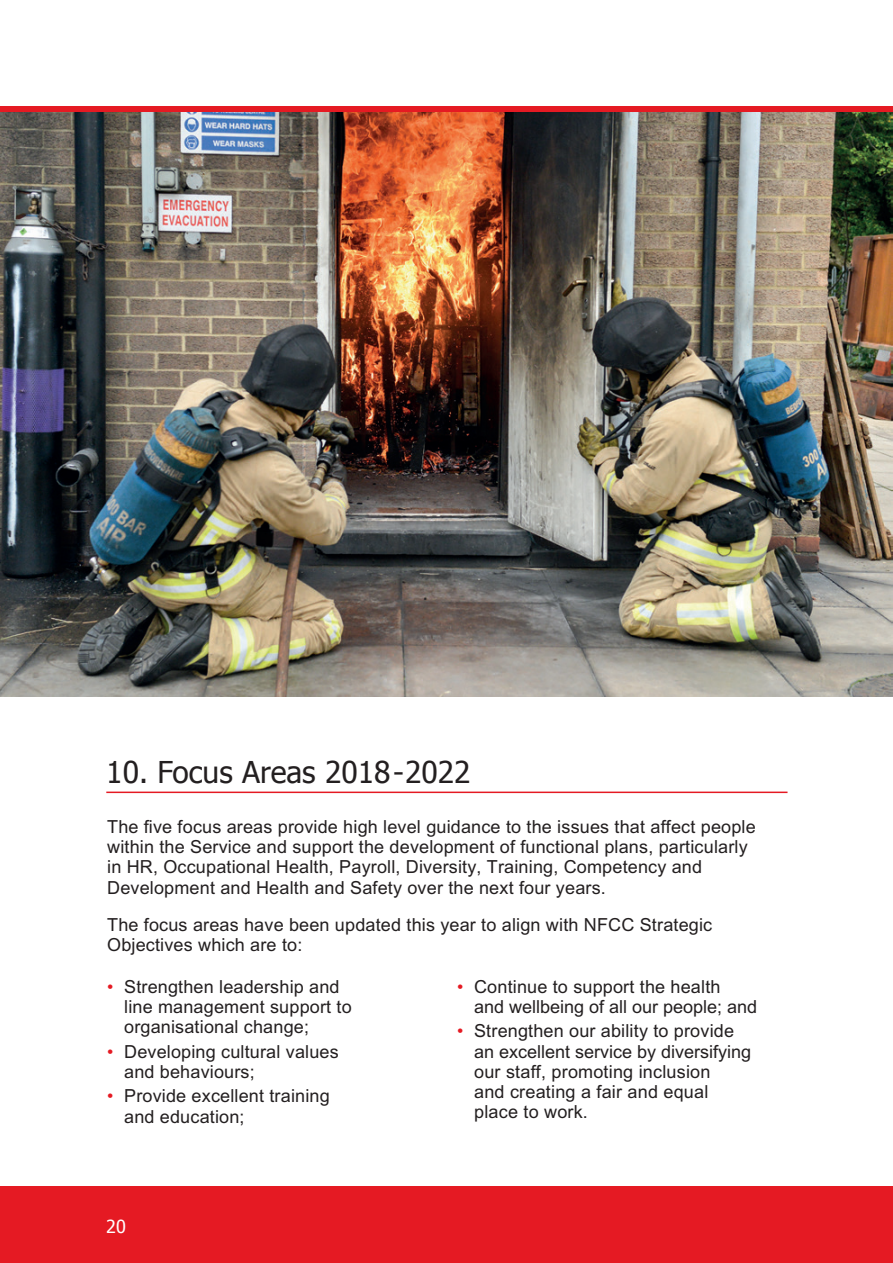
<style>
.page{position:relative;width:893px;height:1263px;background:#fff}
.page>*{position:absolute;margin:0;border:0;box-sizing:border-box;transform-origin:0 0}
.t1{font:30px "Tahoma";color:#231f20}
.t2{font:18px/20.2px "M Arial";letter-spacing:.01em;color:#231f20}
.t3{font:18px "Tahoma";color:#fff}
.s1{color:#e51a23}
</style>
<div class="page">
<div style="left:0;top:1186px;width:893px;height:77px;background:#e51a23"></div>
<div style="left:0;top:106px;width:893px;height:7px;background:#e51a23"></div>
<img style="left:0;top:113px;width:893px;height:583px">
<hr style="left:106px;top:791px;width:681px;height:2px;background:#e51a23">
<h1 class="t1" style="left:106px;top:752px;width:366px">10. Focus Areas 2018-2022</h1>
<p class="t2" style="left:107px;top:816px;width:650px">The five focus areas provide high level guidance to the issues that affect people within the Service and support the development of functional plans, particularly in HR, Occupational Health, Payroll, Diversity, Training, Competency and Development and Health and Safety over the next four years.</p>
<p class="t2" style="left:107px;top:914px;width:607px">The focus areas have been updated this year to align with NFCC Strategic<br>Objectives which are to:</p>
<p class="t2" style="left:124px;top:976px;width:229px;text-indent:-17px"><span class="s1">•</span> Strengthen leadership and line management support to organisational change;</p>
<p class="t2" style="left:124px;top:1041px;width:216px;text-indent:-17px"><span class="s1">•</span> Developing cultural values and behaviours;</p>
<p class="t2" style="left:124px;top:1086px;width:207px;text-indent:-17px"><span class="s1">•</span> Provide excellent training and education;</p>
<p class="t2" style="left:474px;top:976px;width:285px;text-indent:-17px"><span class="s1">•</span> Continue to support the health<br>and wellbeing of all our people; and</p>
<p class="t2" style="left:474px;top:1021px;width:279px;text-indent:-17px"><span class="s1">•</span> Strengthen our ability to provide an excellent service by diversifying our staff, promoting inclusion<br>and creating a fair and equal place to work.</p>
<p class="t3" style="left:106px;top:1214px;width:21px">20</p>
</div>
